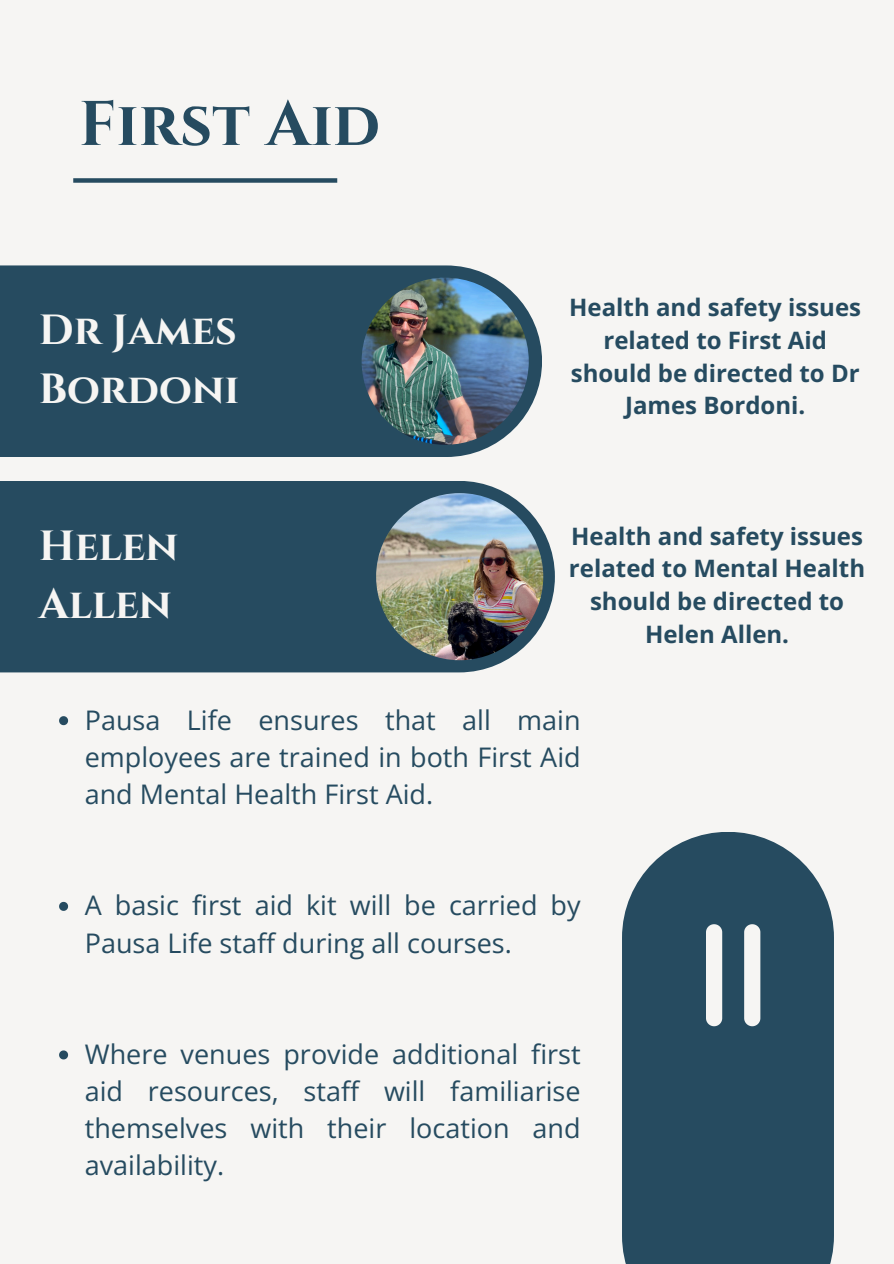
<style>
.page{position:relative;width:894px;height:1264px;background:#fff}
.page>*{position:absolute;margin:0;border:0;box-sizing:border-box;transform-origin:0 0}
.t1{font:700 62.85px "Cinzel";color:#264b60}
.t2{font:700 42.15px/58.5px "Cinzel";color:#f6f5f3}
.t3{font:27px/37.2px "Open Sans";color:#264b60;text-align:justify}
.t4{font:700 24px/32.7px "Open Sans";color:#264b60;text-align:center}
</style>
<div class="page">
<div style="left:0;top:0;width:893px;height:1263px;background:#f6f5f3"></div>
<div style="left:622px;top:832px;width:211px;height:431px;background:#264b60"></div>
<svg style="left:705px;top:924px;width:17px;height:102px"></svg>
<svg style="left:744px;top:924px;width:16px;height:102px"></svg>
<div style="left:73px;top:178px;width:264px;height:5px;background:#264b60"></div>
<svg style="left:59px;top:716px;width:9px;height:9px"></svg>
<svg style="left:59px;top:901px;width:9px;height:9px"></svg>
<svg style="left:59px;top:1050px;width:9px;height:9px"></svg>
<div style="left:0;top:265px;width:542px;height:192px;background:#264b60"></div>
<img style="left:361px;top:278px;width:167px;height:167px;border-radius:50%">
<div style="left:0;top:481px;width:554px;height:191px;background:#264b60"></div>
<img style="left:376px;top:493px;width:167px;height:167px;border-radius:50%">
<h1 class="t1" style="left:79px;top:84px;width:302px">First Aid</h1>
<h2 class="t2" style="left:39px;top:302px;width:202px">Dr James<br>Bordoni</h2>
<p class="t4" style="left:569px;top:291px;width:293px">Health and safety issues related to First Aid should be directed to Dr<br>James Bordoni.</p>
<p class="t2" style="left:39px;top:518px;width:141px">Helen<br>Allen</p>
<p class="t4" style="left:569px;top:519px;width:297px">Health and safety issues related to Mental Health should be directed to<br>Helen Allen.</p>
<p class="t3" style="left:85px;top:700px;width:497px">Pausa Life ensures that all main employees are trained in both First Aid and Mental Health First Aid.</p>
<h2 class="t3" style="left:85px;top:886px;width:497px">A basic first aid kit will be carried by<br>Pausa Life staff during all courses.</h2>
<p class="t3" style="left:85px;top:1034px;width:497px">Where venues provide additional first aid resources, staff will familiarise themselves with their location and availability.</p>
</div>
